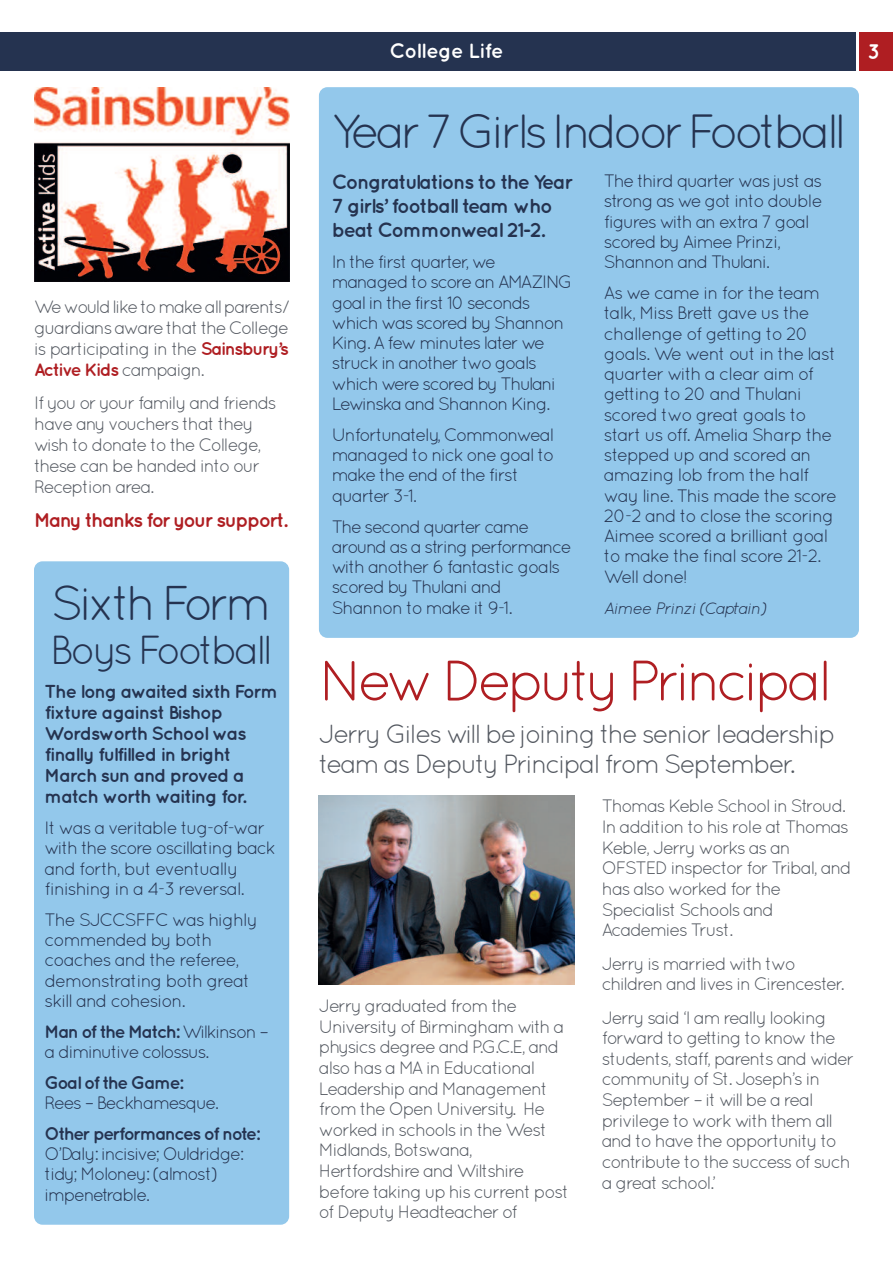
<style>
.page{position:relative;width:893px;height:1263px;background:#fff}
.page>*{position:absolute;margin:0;border:0;box-sizing:border-box;transform-origin:0 0}
.t1{font:57px "Quicksand";letter-spacing:-.09em;color:#af1e22}
.t2{font:48.75px "Quicksand";letter-spacing:-.09em;color:#253350}
.t3{font:48px "Quicksand";letter-spacing:-.095em;color:#253350}
.t4{font:40.5px "Quicksand";letter-spacing:-.09em;color:#253350}
.t5{font:26.25px/30px "Quicksand";letter-spacing:-.075em;color:#535860}
.t6{font:700 21px "Quicksand";color:#fff}
.t7{font:700 20.7px "Quicksand";letter-spacing:-.03em;color:#fff}
.t8{font:700 20.25px/24px "Quicksand";letter-spacing:-.065em;color:#253350}
.t9{font:700 19.8px "Quicksand";letter-spacing:-.075em;color:#af1e22}
.t10{font:700 18.75px/21px "Quicksand";letter-spacing:-.06em;color:#253350}
.t11{font:18px/20.2px "Quicksand";letter-spacing:-.075em;color:#253350}
.t12{font:18px/20.7px "Quicksand";letter-spacing:-.075em;color:#535860}
.t13{font:700 18px "Quicksand";letter-spacing:-.085em;color:#253350}
.t14{font:italic 16.5px "Quicksand";letter-spacing:-.055em;color:#253350}
.s1{font-weight:700;color:#af1e22}
.s2{font-weight:700}
</style>
<div class="page">
<div style="left:34px;top:561px;width:255px;height:664px;background:#93c8eb;border-radius:9px"></div>
<div style="left:319px;top:87px;width:540px;height:551px;background:#93c8eb;border-radius:9px"></div>
<div style="left:0;top:32px;width:856px;height:38px;background:#253350"></div>
<div style="left:859px;top:32px;width:34px;height:38px;background:#af1e22"></div>
<img style="left:34px;top:87px;width:255px;height:195px">
<img style="left:319px;top:795px;width:255px;height:189px">
<p class="t12" style="left:34px;top:298px;width:257px;text-align:justify">We would like to make all parents/ guardians aware that the College is participating in the <span class="s1">Sainsbury’s Active Kids</span> campaign.</p>
<p class="t12" style="left:34px;top:394px;width:244px">If you or your family and friends have any vouchers that they wish to donate to the College, these can be handed into our<br>Reception area.</p>
<p class="t9" style="left:34px;top:513px;width:255px">Many thanks for your support.</p>
<h2 class="t2" style="left:51px;top:586px;width:222px">Sixth Form</h2>
<h3 class="t4" style="left:50px;top:635px;width:224px">Boys Football</h3>
<p class="t10" style="left:45px;top:683px;width:235px">The long awaited sixth Form fixture against Bishop<br>Wordsworth School was finally fulfilled in bright<br>March sun and proved a match worth waiting for.</p>
<p class="t11" style="left:45px;top:819px;width:233px">It was a veritable tug-of-war with the score oscillating back and forth, but eventually finishing in a 4-3 reversal.</p>
<p class="t11" style="left:45px;top:911px;width:215px">The SJCCSFFC was highly commended by both coaches and the referee, demonstrating both great skill and cohesion.</p>
<p class="t11" style="left:45px;top:1023px;width:226px"><span class="s2">Man of the Match:</span> Wilkinson – a diminutive colossus.</p>
<p class="t13" style="left:45px;top:1076px;width:140px">Goal of the Game:</p>
<p class="t11" style="left:45px;top:1094px;width:176px">Rees – Beckhamesque.</p>
<p class="t13" style="left:45px;top:1127px;width:217px">Other performances of note:</p>
<p class="t11" style="left:45px;top:1145px;width:201px">O’Daly: incisive; Ouldridge: tidy; Moloney: (almost) impenetrable.</p>
<p class="t7" style="left:389px;top:43px;width:115px">College Life</p>
<p class="t6" style="left:867px;top:44px;width:14px">3</p>
<h3 class="t3" style="left:332px;top:114px;width:516px">Year 7 Girls Indoor Football</h3>
<p class="t8" style="left:332px;top:172px;width:243px">Congratulations to the Year<br>7 girls’ football team who beat Commonweal 21-2.</p>
<p class="t11" style="left:332px;top:254px;width:242px">In the first quarter, we managed to score an AMAZING goal in the first 10 seconds which was scored by Shannon<br>King. A few minutes later we struck in another two goals which were scored by Thulani<br>Lewinska and Shannon King.</p>
<p class="t11" style="left:332px;top:426px;width:224px">Unfortunately, Commonweal managed to nick one goal to make the end of the first quarter 3-1.</p>
<p class="t11" style="left:332px;top:518px;width:241px">The second quarter came around as a string performance with another 6 fantastic goals scored by Thulani and<br>Shannon to make it 9-1.</p>
<p class="t11" style="left:604px;top:173px;width:220px">The third quarter was just as strong as we got into double figures with an extra 7 goal scored by Aimee Prinzi,<br>Shannon and Thulani.</p>
<p class="t11" style="left:604px;top:284px;width:235px">As we came in for the team talk, Miss Brett gave us the challenge of getting to 20 goals. We went out in the last quarter with a clear aim of getting to 20 and Thulani scored two great goals to start us off. Amelia Sharp the stepped up and scored an amazing lob from the half way line. This made the score<br>20-2 and to close the scoring<br>Aimee scored a brilliant goal to make the final score 21-2.<br>Well done!</p>
<p class="t14" style="left:604px;top:603px;width:165px">Aimee Prinzi (Captain)</p>
<h1 class="t1" style="left:319px;top:661px;width:515px">New Deputy Principal</h1>
<h3 class="t5" style="left:319px;top:722px;width:518px">Jerry Giles will be joining the senior leadership team as Deputy Principal from September.</h3>
<p class="t12" style="left:319px;top:997px;width:252px">Jerry graduated from the<br>University of Birmingham with a physics degree and P.G.C.E, and also has a MA in Educational<br>Leadership and Management from the Open University. He worked in schools in the West<br>Midlands, Botswana,<br>Hertfordshire and Wiltshire before taking up his current post of Deputy Headteacher of</p>
<p class="t12" style="left:602px;top:797px;width:251px">Thomas Keble School in Stroud.<br>In addition to his role at Thomas<br>Keble, Jerry works as an<br>OFSTED inspector for Tribal, and has also worked for the<br>Specialist Schools and<br>Academies Trust.</p>
<p class="t12" style="left:602px;top:955px;width:244px">Jerry is married with two children and lives in Cirencester.</p>
<p class="t12" style="left:602px;top:1009px;width:254px">Jerry said ‘I am really looking forward to getting to know the students, staff, parents and wider community of St. Joseph’s in<br>September – it will be a real privilege to work with them all and to have the opportunity to contribute to the success of such a great school.’</p>
</div>
